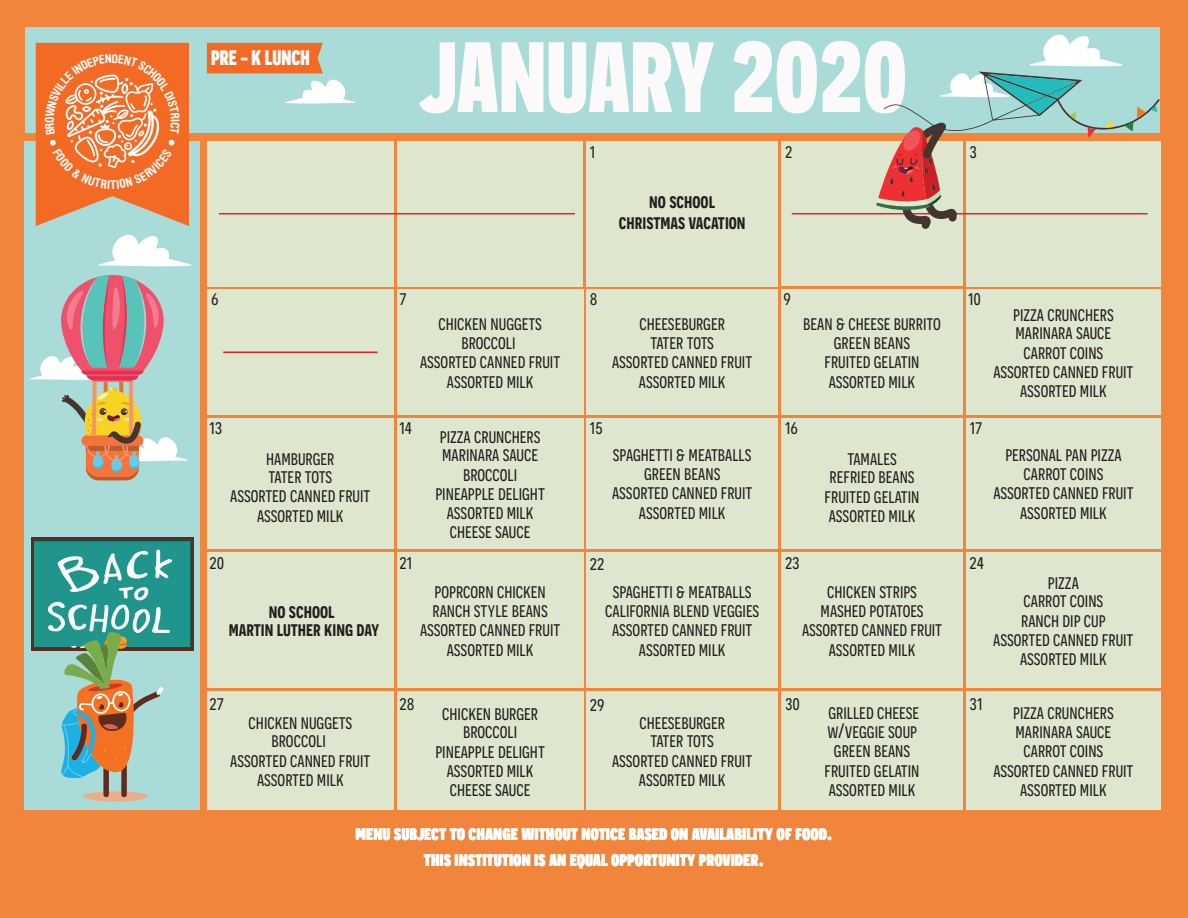
<style>
.page{position:relative;width:1188px;height:918px;background:#f2853c}
.page>*{position:absolute;margin:0;border:0;box-sizing:border-box;transform-origin:0 0}
.t1{font:800 99.6px "Novecentosanscondensed";color:#fcf9fa}
.t2{font:21px/19.2px "Novecentosanscondensed";color:#231f20;text-align:center}
.t3{font:800 21px/25.2px "Novecentosanscondensed";color:#fff;text-align:center}
.t4{font:600 21px/21px "Novecentosanscondensed";color:#231f20;text-align:center}
.t5{font:800 21px "Novecentosanscondensed";color:#fffefd}
</style>
<div class="page">
<div style="left:207px;top:141px;width:187px;height:145px;background:#dee7ce"></div>
<div style="left:207px;top:290px;width:187px;height:125px;background:#dee7ce"></div>
<div style="left:207px;top:418px;width:187px;height:131px;background:#dee7ce"></div>
<div style="left:207px;top:552px;width:187px;height:136px;background:#dee7ce"></div>
<div style="left:207px;top:692px;width:187px;height:118px;background:#dee7ce"></div>
<div style="left:397px;top:692px;width:186px;height:118px;background:#dee7ce"></div>
<div style="left:587px;top:692px;width:191px;height:118px;background:#dee7ce"></div>
<div style="left:781px;top:692px;width:182px;height:118px;background:#dee7ce"></div>
<div style="left:966px;top:692px;width:195px;height:118px;background:#dee7ce"></div>
<div style="left:397px;top:552px;width:186px;height:136px;background:#dee7ce"></div>
<div style="left:587px;top:552px;width:191px;height:136px;background:#dee7ce"></div>
<div style="left:781px;top:552px;width:182px;height:136px;background:#dee7ce"></div>
<div style="left:966px;top:552px;width:195px;height:136px;background:#dee7ce"></div>
<div style="left:397px;top:418px;width:186px;height:131px;background:#dee7ce"></div>
<div style="left:587px;top:418px;width:191px;height:131px;background:#dee7ce"></div>
<div style="left:781px;top:418px;width:182px;height:131px;background:#dee7ce"></div>
<div style="left:966px;top:418px;width:195px;height:131px;background:#dee7ce"></div>
<div style="left:397px;top:290px;width:186px;height:125px;background:#dee7ce"></div>
<div style="left:587px;top:290px;width:191px;height:125px;background:#dee7ce"></div>
<div style="left:781px;top:290px;width:182px;height:125px;background:#dee7ce"></div>
<div style="left:966px;top:290px;width:195px;height:125px;background:#dee7ce"></div>
<div style="left:397px;top:141px;width:186px;height:145px;background:#dee7ce"></div>
<div style="left:587px;top:141px;width:191px;height:145px;background:#dee7ce"></div>
<div style="left:781px;top:141px;width:182px;height:145px;background:#dee7ce"></div>
<div style="left:966px;top:141px;width:195px;height:145px;background:#dee7ce"></div>
<div style="left:25px;top:141px;width:175px;height:669px;background:#a9dcd9"></div>
<div style="left:25px;top:27px;width:1135px;height:106px;background:#a9dcd9"></div>
<hr style="left:219px;top:213px;width:356px;height:1px;background:#ee1f23">
<hr style="left:792px;top:213px;width:356px;height:1px;background:#ee1f23">
<hr style="left:223px;top:352px;width:155px;height:1px;background:#ee1f23">
<svg style="left:207px;top:43px;width:149px;height:61px"></svg>
<svg style="left:30px;top:275px;width:158px;height:205px"></svg>
<div style="left:31px;top:537px;width:163px;height:114px;background:#5e2c1e"></div>
<svg style="left:876px;top:34px;width:284px;height:195px"></svg>
<div style="left:83px;top:791px;width:65px;height:11px;background:#ecad8a;border-radius:50%"></div>
<svg style="left:34px;top:540px;width:157px;height:257px"></svg>
<svg style="left:36px;top:43px;width:156px;height:224px"></svg>
<p class="t5" style="left:211px;top:45px;width:100px">PRE - K LUNCH</p>
<h1 class="t1" style="left:419px;top:17px;width:490px">JANUARY 2020</h1>
<p class="t2" style="left:590px;top:141px;width:7px">1</p>
<p class="t2" style="left:785px;top:141px;width:9px">2</p>
<p class="t2" style="left:970px;top:141px;width:9px">3</p>
<p class="t4" style="left:619px;top:190px;width:128px">no school christmas vacation</p>
<p class="t2" style="left:211px;top:288px;width:9px">6</p>
<p class="t2" style="left:400px;top:288px;width:8px">7</p>
<p class="t2" style="left:590px;top:288px;width:9px">8</p>
<p class="t2" style="left:783px;top:288px;width:9px">9</p>
<p class="t2" style="left:968px;top:288px;width:14px">10</p>
<p class="t2" style="left:420px;top:313px;width:142px">chicken nuggets broccoli<br>assorted canned fruit assorted milk</p>
<p class="t2" style="left:612px;top:313px;width:142px">cheeseburger<br>tater tots<br>assorted canned fruit assorted milk</p>
<p class="t2" style="left:803px;top:313px;width:139px">bean &amp; cheese burrito green beans<br>fruited gelatin assorted milk</p>
<p class="t2" style="left:210px;top:417px;width:14px">13</p>
<p class="t2" style="left:400px;top:417px;width:14px">14</p>
<p class="t2" style="left:590px;top:417px;width:14px">15</p>
<p class="t2" style="left:785px;top:417px;width:14px">16</p>
<p class="t2" style="left:970px;top:417px;width:14px">17</p>
<p class="t2" style="left:435px;top:426px;width:111px">pizza crunchers marinara sauce broccoli pineapple delight assorted milk cheese sauce</p>
<p class="t2" style="left:612px;top:444px;width:142px">spaghetti &amp; meatballs green beans<br>assorted canned fruit assorted milk</p>
<p class="t2" style="left:825px;top:448px;width:96px">tamales refried beans fruited gelatin assorted milk</p>
<p class="t2" style="left:230px;top:448px;width:142px">hamburger<br>tater tots<br>assorted canned fruit assorted milk</p>
<p class="t2" style="left:210px;top:552px;width:16px">20</p>
<p class="t2" style="left:400px;top:552px;width:14px">21</p>
<p class="t2" style="left:590px;top:553px;width:16px">22</p>
<p class="t2" style="left:785px;top:552px;width:16px">23</p>
<p class="t2" style="left:970px;top:552px;width:16px">24</p>
<p class="t4" style="left:229px;top:601px;width:152px;line-height:18.6px">no school<br>martin luther king day</p>
<p class="t2" style="left:605px;top:581px;width:156px">spaghetti &amp; meatballs california blend veggies assorted canned fruit assorted milk</p>
<p class="t2" style="left:420px;top:581px;width:142px">poprcorn chicken ranch style beans assorted canned fruit assorted milk</p>
<p class="t2" style="left:802px;top:581px;width:142px">chicken strips mashed potatoes assorted canned fruit assorted milk</p>
<p class="t2" style="left:993px;top:304px;width:142px">pizza crunchers marinara sauce carrot coins assorted canned fruit assorted milk</p>
<p class="t2" style="left:993px;top:444px;width:142px">personal pan pizza carrot coins assorted canned fruit assorted milk</p>
<p class="t2" style="left:993px;top:572px;width:142px">pizza<br>carrot coins<br>ranch dip cup assorted canned fruit assorted milk</p>
<p class="t2" style="left:209px;top:693px;width:16px">27</p>
<p class="t2" style="left:400px;top:693px;width:16px">28</p>
<p class="t2" style="left:590px;top:694px;width:16px">29</p>
<p class="t2" style="left:785px;top:693px;width:16px">30</p>
<p class="t2" style="left:970px;top:693px;width:14px">31</p>
<p class="t2" style="left:825px;top:702px;width:96px">grilled cheese w/veggie soup green beans fruited gelatin assorted milk</p>
<p class="t2" style="left:435px;top:703px;width:111px">chicken burger broccoli pineapple delight assorted milk cheese sauce</p>
<p class="t2" style="left:612px;top:712px;width:142px">cheeseburger<br>tater tots<br>assorted canned fruit assorted milk</p>
<p class="t2" style="left:230px;top:712px;width:142px">chicken nuggets broccoli<br>assorted canned fruit assorted milk</p>
<p class="t2" style="left:993px;top:702px;width:142px">pizza crunchers marinara sauce carrot coins assorted canned fruit assorted milk</p>
<p class="t3" style="left:356px;top:820px;width:478px">menu subject to change without notice based on availability of food. this institution is an equal opportunity provider.</p>
</div>
